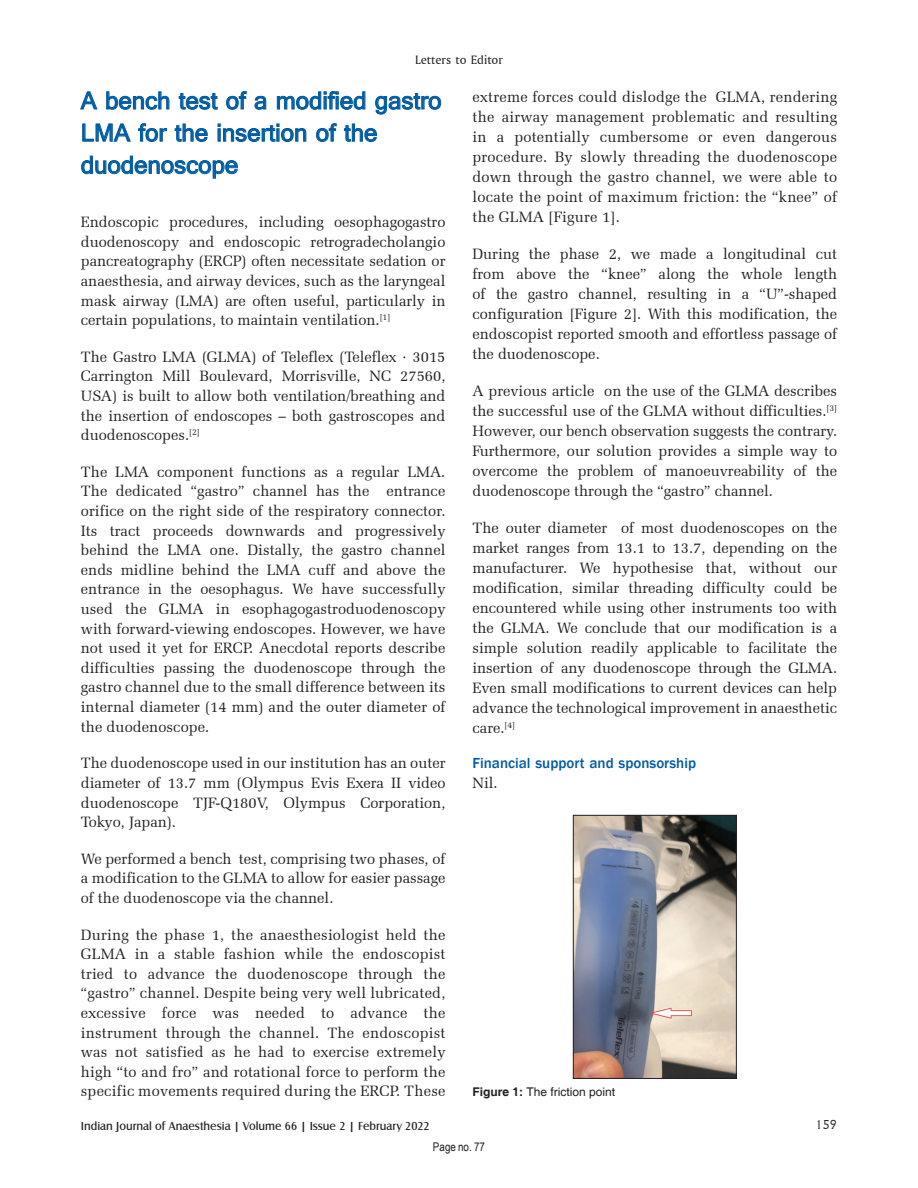
<style>
.page{position:relative;width:918px;height:1188px;background:#fff}
.page>*{position:absolute;margin:0;border:0;box-sizing:border-box;transform-origin:0 0}
.AT{font:24px/32.2px "Microsoft Sans Serif";color:#015ca3}
.TX{font:15px/19.6px "Zapf Elliptical 711 BT";color:#231f20;text-align:justify}
.t1{font:500 15px "Franklin Gothic";color:#015ca3}
.t2{font:12.75px "Amerigo BT Roman A";color:#231f20}
.t3{font:12px "Castle T";color:#231f20}
.FGC{font:12px "Helvetica";color:#231f20}
.TX-2{font:12px "Arial Narrow";color:#231f20}
.t4{font:300 12px "Flareserif 821 BT";color:#231f20}
.s1{font-weight:700}
</style>
<div class="page">
<svg style="left:80px;top:91px;width:18px;height:19px"></svg>
<svg style="left:106px;top:91px;width:64px;height:19px"></svg>
<svg style="left:178px;top:93px;width:40px;height:17px"></svg>
<svg style="left:226px;top:91px;width:21px;height:19px"></svg>
<svg style="left:254px;top:96px;width:13px;height:14px"></svg>
<svg style="left:277px;top:91px;width:89px;height:19px"></svg>
<svg style="left:375px;top:93px;width:66px;height:22px"></svg>
<svg style="left:82px;top:123px;width:49px;height:19px"></svg>
<svg style="left:138px;top:123px;width:29px;height:19px"></svg>
<svg style="left:174px;top:123px;width:34px;height:19px"></svg>
<svg style="left:218px;top:124px;width:89px;height:18px"></svg>
<svg style="left:316px;top:123px;width:21px;height:19px"></svg>
<svg style="left:344px;top:123px;width:33px;height:19px"></svg>
<svg style="left:81px;top:156px;width:157px;height:23px"></svg>
<img style="left:575px;top:817px;width:160px;height:260px">
<div style="left:573px;top:815px;width:164px;height:264px;border:1px solid #231f20"></div>
<p class="t2" style="left:415px;top:52px;width:89px">Letters to Editor</p>
<p class="AT" style="left:81px;top:84px;width:362px">A bench test of a modified gastro<br>LMA for the insertion of the duodenoscope</p>
<p class="TX" style="left:81px;top:212px;width:366px">Endoscopic procedures, including oesophagogastro duodenoscopy and endoscopic retrogradecholangio pancreatography (ERCP) often necessitate sedation or anaesthesia, and airway devices, such as the laryngeal mask airway (LMA) are often useful, particularly in certain populations, to maintain ventilation.<sup>[1]</sup></p>
<p class="TX" style="left:81px;top:347px;width:366px">The Gastro LMA (GLMA) of Teleflex (Teleflex · 3015<br>Carrington Mill Boulevard, Morrisville, NC 27560, USA) is built to allow both ventilation/breathing and the insertion of endoscopes – both gastroscopes and duodenoscopes.<sup>[2]</sup></p>
<p class="TX" style="left:81px;top:462px;width:366px">The LMA component functions as a regular LMA.<br>The dedicated “gastro” channel has the entrance orifice on the right side of the respiratory connector.<br>Its tract proceeds downwards and progressively behind the LMA one. Distally, the gastro channel ends midline behind the LMA cuff and above the entrance in the oesophagus. We have successfully used the GLMA in esophagogastroduodenoscopy with forward‑viewing endoscopes. However, we have not used it yet for ERCP. Anecdotal reports describe difficulties passing the duodenoscope through the gastro channel due to the small difference between its internal diameter (14 mm) and the outer diameter of the duodenoscope.</p>
<p class="TX" style="left:81px;top:753px;width:366px">The duodenoscope used in our institution has an outer diameter of 13.7 mm (Olympus Evis Exera II video duodenoscope TJF‑Q180V, Olympus Corporation, Tokyo, Japan).</p>
<p class="TX" style="left:81px;top:849px;width:366px">We performed a bench test, comprising two phases, of a modification to the GLMA to allow for easier passage of the duodenoscope via the channel.</p>
<p class="TX" style="left:81px;top:924px;width:366px">During the phase 1, the anaesthesiologist held the GLMA in a stable fashion while the endoscopist tried to advance the duodenoscope through the “gastro” channel. Despite being very well lubricated, excessive force was needed to advance the instrument through the channel. The endoscopist was not satisfied as he had to exercise extremely high “to and fro” and rotational force to perform the specific movements required during the ERCP. These</p>
<p class="TX" style="left:472px;top:87px;width:366px">extreme forces could dislodge the GLMA, rendering the airway management problematic and resulting in a potentially cumbersome or even dangerous procedure. By slowly threading the duodenoscope down through the gastro channel, we were able to locate the point of maximum friction: the “knee” of the GLMA [Figure 1].</p>
<p class="TX" style="left:472px;top:244px;width:366px">During the phase 2, we made a longitudinal cut from above the “knee” along the whole length of the gastro channel, resulting in a “U”‑shaped configuration [Figure 2]. With this modification, the endoscopist reported smooth and effortless passage of the duodenoscope.</p>
<p class="TX" style="left:472px;top:381px;width:366px">A previous article on the use of the GLMA describes the successful use of the GLMA without difficulties.<sup>[3] </sup>However, our bench observation suggests the contrary.<br>Furthermore, our solution provides a simple way to overcome the problem of manoeuvreability of the duodenoscope through the “gastro” channel.</p>
<p class="TX" style="left:472px;top:518px;width:366px">The outer diameter of most duodenoscopes on the market ranges from 13.1 to 13.7, depending on the manufacturer. We hypothesise that, without our modification, similar threading difficulty could be encountered while using other instruments too with the GLMA. We conclude that our modification is a simple solution readily applicable to facilitate the insertion of any duodenoscope through the GLMA.<br>Even small modifications to current devices can help advance the technological improvement in anaesthetic care.<sup>[4]</sup></p>
<h2 class="t1" style="left:472px;top:754px;width:225px">Financial support and sponsorship</h2>
<p class="TX" style="left:472px;top:773px;width:27px">Nil.</p>
<p class="FGC" style="left:472px;top:1085px;width:144px"><span class="s1">Figure 1:</span> The friction point</p>
<p class="t3" style="left:81px;top:1119px;width:350px">Indian Journal of Anaesthesia | Volume 66 | Issue 2 | February 2022</p>
<p class="t4" style="left:815px;top:1117px;width:23px">159</p>
<p class="TX-2" style="left:433px;top:1138px;width:54px">Page no. 77</p>
</div>
